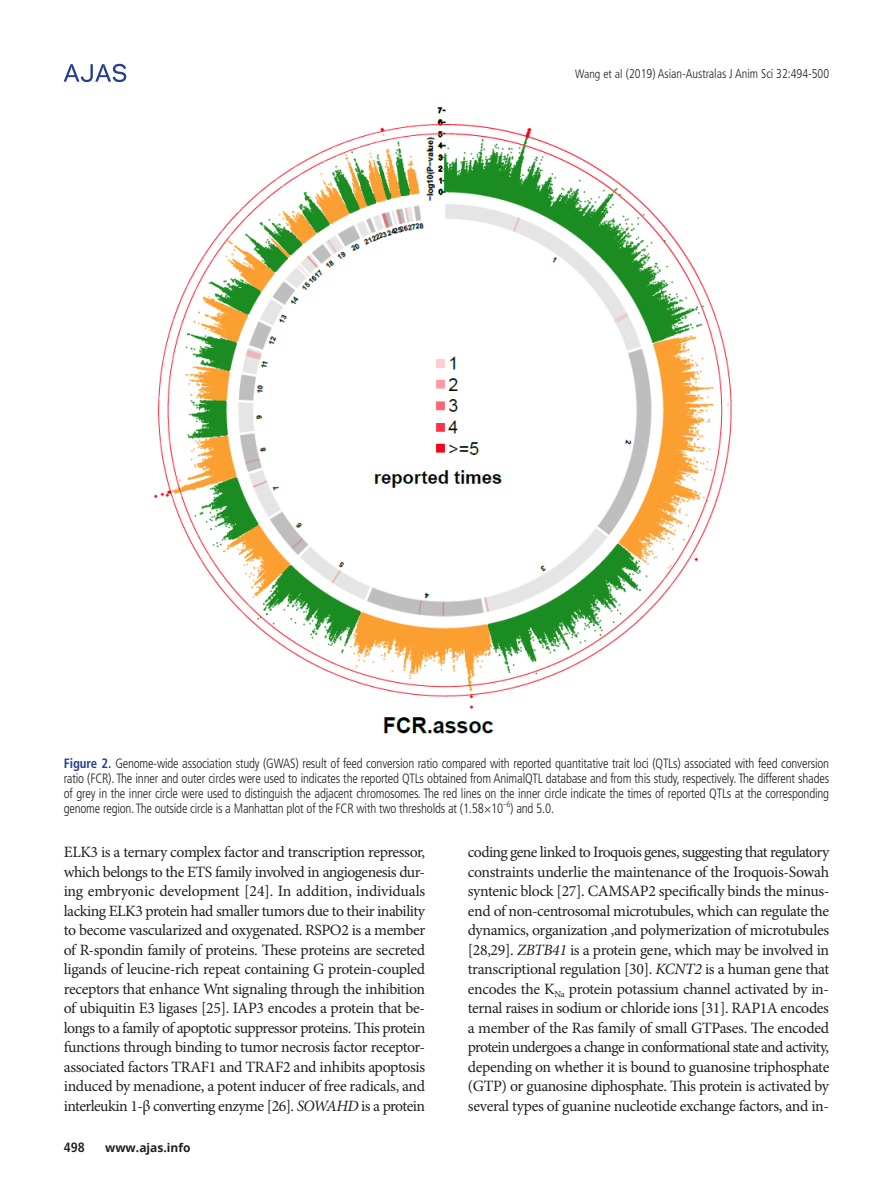
<style>
.page{position:relative;width:893px;height:1191px;background:#fff}
.page>*{position:absolute;margin:0;border:0;box-sizing:border-box;transform-origin:0 0}
.본문{font:15.75px/19.5px "Minion Pro";letter-spacing:-.03em;color:#231f20;text-align:justify}
.표_그림__제목{font:300 condensed 13.5px/15px "Frutiger LT Std";letter-spacing:-.015em;color:#231f20;text-align:justify;scale:.95 1}
.t1{font:700 condensed 13.5px "Frutiger LT Std";color:#231f20}
.t2{font:300 condensed 12.75px "Frutiger LT Std";color:#231f20;scale:.95 1}
.t3{font:700 12px "Open Sans";color:#231f20}
.표_그림__제목-2{font:300 condensed 7.8px "Frutiger LT Std";color:#231f20;scale:.95 1}
.s1{font-size:12px}
.s2{font-weight:700;color:#253f8e}
.s3{font-style:italic}
</style>
<div class="page">
<svg style="left:64px;top:64px;width:62px;height:18px"></svg>
<img style="left:154px;top:107px;width:578px;height:627px">
<p class="t2" style="left:575px;top:66px;width:269px"><span class="s1">Wang et al</span> (2019) Asian-Australas J Anim Sci 32:494-500</p>
<p class="표_그림__제목" style="left:64px;top:756px;width:807px"><span class="s2">Figure 2.</span> Genome-wide association study (GWAS) result of feed conversion ratio compared with reported quantitative trait loci (QTLs) associated with feed conversion ratio (FCR). The inner and outer circles were used to indicates the reported QTLs obtained from AnimalQTL database and from this study, respectively. The different shades of grey in the inner circle were used to distinguish the adjacent chromosomes. The red lines on the inner circle indicate the times of reported QTLs at the corresponding genome region. The outside circle is a Manhattan plot of the FCR with two thresholds at (1.58×10</p>
<p class="표_그림__제목-2" style="left:503px;top:799px;width:9px">–6</p>
<p class="표_그림__제목" style="left:510px;top:801px;width:48px">) and 5.0.</p>
<p class="본문" style="left:64px;top:842px;width:363px">ELK3 is a ternary complex factor and transcription repressor, which belongs to the ETS family involved in angiogenesis dur&shy;ing embryonic development [24]. In addition, individuals lacking ELK3 protein had smaller tumors due to their inability to become vascularized and oxygenated. RSPO2 is a member of R-spondin family of proteins. These proteins are secreted ligands of leucine-rich repeat containing G protein-coupled receptors that enhance Wnt signaling through the inhibition of ubiquitin E3 ligases [25]. IAP3 encodes a protein that be&shy;longs to a family of apoptotic suppressor proteins. This protein functions through binding to tumor necrosis factor receptor&shy;associated factors TRAF1 and TRAF2 and inhibits apoptosis induced by menadione, a potent inducer of free radicals, and interleukin 1-β converting enzyme [26]. <span class="s3">SOWAHD</span> is a protein</p>
<p class="본문" style="left:468px;top:842px;width:363px">coding gene linked to Iroquois genes, suggesting that regulatory constraints underlie the maintenance of the Iroquois-Sowah syntenic block [27]. CAMSAP2 specifically binds the minus&shy;end of non-centrosomal microtubules, which can regulate the dynamics, organization ,and polymerization of microtubules [28,29]. <span class="s3">ZBTB41</span> is a protein gene, which may be involved in transcriptional regulation [30]. <span class="s3">KCNT2</span> is a human gene that encodes the K<sub>Na</sub> protein potassium channel activated by in&shy;ternal raises in sodium or chloride ions [31]. RAP1A encodes a member of the Ras family of small GTPases. The encoded protein undergoes a change in conformational state and activity, depending on whether it is bound to guanosine triphosphate (GTP) or guanosine diphosphate. This protein is activated by several types of guanine nucleotide exchange factors, and in-</p>
<p class="t1" style="left:64px;top:1139px;width:23px">498</p>
<p class="t3" style="left:105px;top:1138px;width:87px">www.ajas.info</p>
</div>
